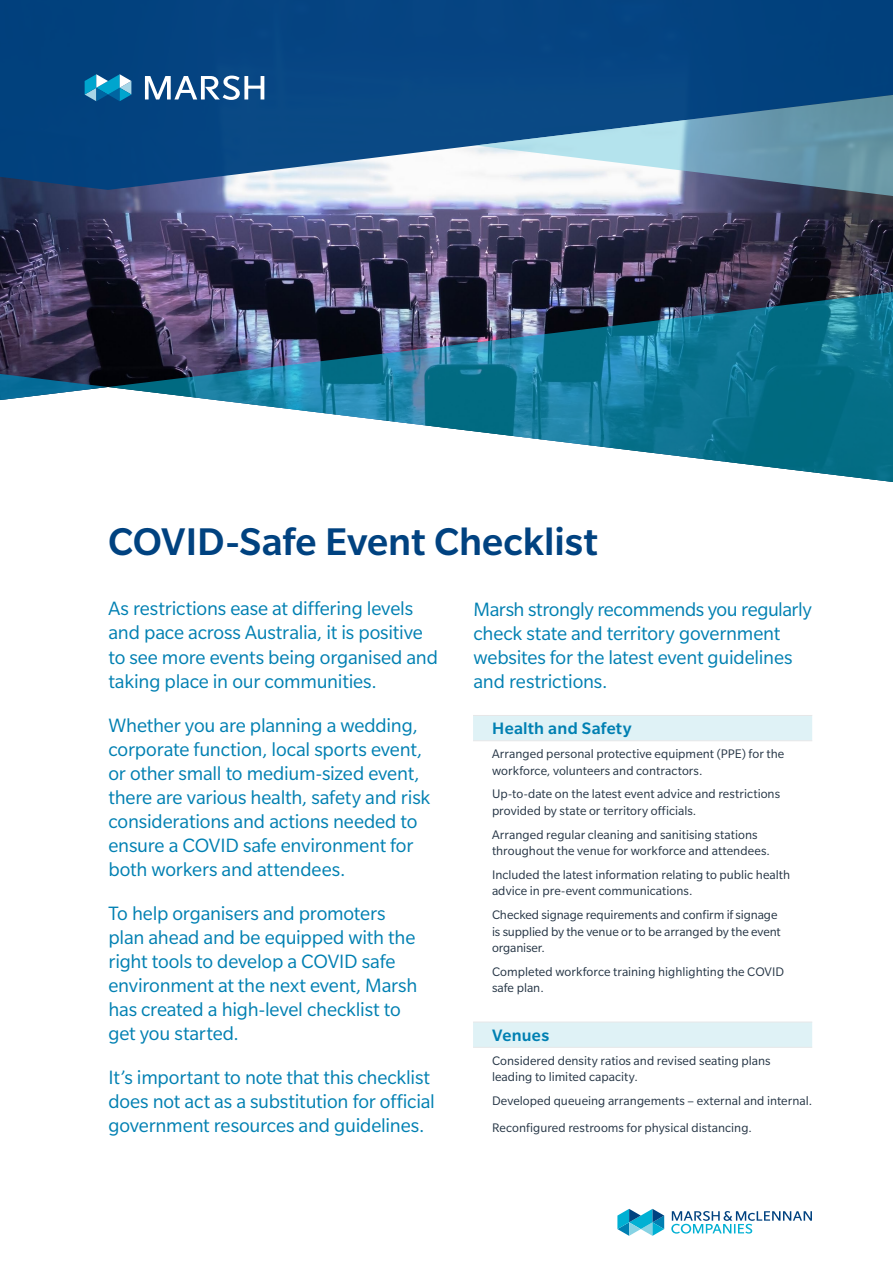
<style>
.page{position:relative;width:893px;height:1263px;background:#fff}
.page>*{position:absolute;margin:0;border:0;box-sizing:border-box;transform-origin:0 0}
.t1{font:500 42px "Slate Pro";color:#004280}
.t2{font:21px/24px "Slate Pro";letter-spacing:-.01em;color:#0080b2}
.t3{font:500 18px "Slate Pro";letter-spacing:.015em;color:#0080b2}
.t4{font:13.5px/16.5px "Slate Pro";letter-spacing:.005em;color:#243444}
</style>
<div class="page">
<img style="left:0;top:190px;width:893px;height:181px">
<svg style="left:0;top:0;width:893px;height:190px;background:#134e87"></svg>
<svg style="left:0;top:371px;width:108px;height:29px"></svg>
<svg style="left:475px;top:92px;width:418px;height:107px"></svg>
<img style="left:108px;top:289px;width:785px;height:193px">
<svg style="left:85px;top:74px;width:46px;height:27px"></svg>
<svg style="left:145px;top:76px;width:119px;height:24px"></svg>
<svg style="left:671px;top:1211px;width:141px;height:22px"></svg>
<svg style="left:617px;top:1209px;width:47px;height:27px"></svg>
<svg style="left:473px;top:716px;width:339px;height:331px"></svg>
<svg style="left:473px;top:715px;width:17px;height:1px"></svg>
<hr style="left:490px;top:715px;width:322px;height:1px;background:#e6e7e8">
<svg style="left:473px;top:740px;width:17px;height:1px"></svg>
<hr style="left:490px;top:740px;width:322px;height:1px;background:#e6e7e8">
<svg style="left:473px;top:1022px;width:17px;height:1px"></svg>
<hr style="left:490px;top:1022px;width:322px;height:1px;background:#e6e7e8">
<svg style="left:473px;top:1047px;width:17px;height:1px"></svg>
<hr style="left:490px;top:1047px;width:322px;height:1px;background:#e6e7e8">
<h1 class="t1" style="left:108px;top:519px;width:491px">COVID-Safe Event Checklist</h1>
<p class="t2" style="left:108px;top:597px;width:331px">As restrictions ease at differing levels and pace across Australia, it is positive to see more events being organised and taking place in our communities.</p>
<p class="t2" style="left:108px;top:713px;width:323px">Whether you are planning a wedding, corporate function, local sports event, or other small to medium-sized event, there are various health, safety and risk considerations and actions needed to ensure a COVID safe environment for both workers and attendees.</p>
<p class="t2" style="left:108px;top:901px;width:310px">To help organisers and promoters plan ahead and be equipped with the right tools to develop a COVID safe environment at the next event, Marsh has created a high-level checklist to get you started.</p>
<p class="t2" style="left:108px;top:1065px;width:328px">It’s important to note that this checklist does not act as a substitution for official government resources and guidelines.</p>
<p class="t2" style="left:473px;top:597px;width:340px">Marsh strongly recommends you regularly check state and territory government websites for the latest event guidelines and restrictions.</p>
<p class="t3" style="left:492px;top:718px;width:141px">Health and Safety</p>
<p class="t4" style="left:492px;top:745px;width:294px">Arranged personal protective equipment (PPE) for the workforce, volunteers and contractors.</p>
<p class="t4" style="left:492px;top:786px;width:290px">Up-to-date on the latest event advice and restrictions provided by state or territory officials.</p>
<p class="t4" style="left:492px;top:826px;width:279px">Arranged regular cleaning and sanitising stations throughout the venue for workforce and attendees.</p>
<p class="t4" style="left:492px;top:866px;width:300px">Included the latest information relating to public health advice in pre-event communications.</p>
<p class="t4" style="left:492px;top:906px;width:290px">Checked signage requirements and confirm if signage is supplied by the venue or to be arranged by the event organiser.</p>
<p class="t4" style="left:492px;top:963px;width:294px">Completed workforce training highlighting the COVID safe plan.</p>
<p class="t3" style="left:492px;top:1025px;width:58px">Venues</p>
<p class="t4" style="left:492px;top:1052px;width:280px">Considered density ratios and revised seating plans leading to limited capacity.</p>
<p class="t4" style="left:492px;top:1087px;width:322px;line-height:26.8px">Developed queueing arrangements – external and internal.<br>Reconfigured restrooms for physical distancing.</p>
</div>
